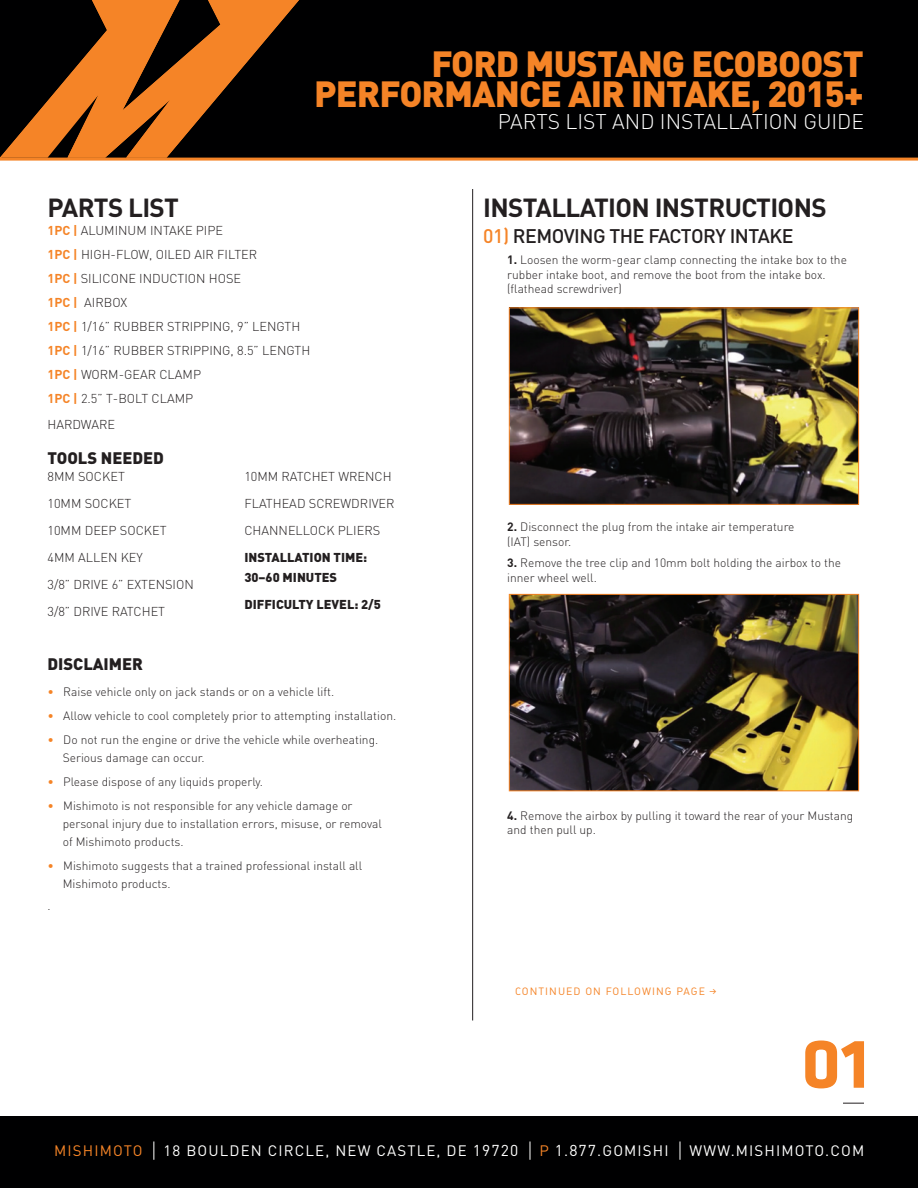
<style>
.page{position:relative;width:918px;height:1188px;background:#fff}
.page>*{position:absolute;margin:0;border:0;box-sizing:border-box;transform-origin:0 0}
.t1{font:700 72px "Klavika";color:#f58427}
.t2{font:900 36px/30px "DIN";letter-spacing:-.025em;color:#f58427;text-align:right}
.t3{font:700 25.95px "DIN";letter-spacing:-.025em;color:#231f20}
.t4{font:300 21px "DIN";color:#fff}
.t5{font:500 19.5px "DIN";letter-spacing:-.025em;color:#231f20}
.t6{font:900 16.5px "DIN";color:#231f20}
.t7{font:15px "DIN";letter-spacing:.075em;color:#fff}
.t8{font:15px "DIN";letter-spacing:.075em;color:#f58427}
.t9{font:300 12.75px/24px "DIN";color:#231f20}
.t10{font:900 12.75px/27px "DIN";color:#231f20}
.t11{font:300 12px/14.4px "DIN";color:#231f20}
.t12{font:10.5px "DIN Regular Alternate";letter-spacing:.1em;color:#f58427}
.s1{font-weight:700;color:#f58427}
.s2{color:#f58427}
.s3{font-weight:700}
.s4{font-family:"Klavika Regular Arrows"}
.s5{font-size:15.6px}
</style>
<div class="page">
<div style="left:0;top:0;width:918px;height:161px;background:#000001"></div>
<svg style="left:843px;top:1103px;width:21px;height:1px"></svg>
<hr style="left:472px;top:189px;width:1px;height:831px;background:#231f20">
<svg style="left:0;top:0;width:299px;height:158px;background:#753f13"></svg>
<img style="left:511px;top:310px;width:346px;height:193px">
<div style="left:509px;top:308px;width:350px;height:197px;border:1px solid #f58427"></div>
<img style="left:511px;top:596px;width:346px;height:193px">
<div style="left:509px;top:594px;width:350px;height:197px;border:1px solid #f58427"></div>
<div style="left:0;top:1117px;width:918px;height:71px;background:#000001"></div>
<svg style="left:154px;top:1141px;width:1px;height:19px"></svg>
<svg style="left:530px;top:1141px;width:1px;height:19px"></svg>
<svg style="left:680px;top:1141px;width:1px;height:19px"></svg>
<h2 class="t2" style="left:314px;top:47px;width:551px">FORD MUSTANG ECOBOOST<br>PERFORMANCE AIR INTAKE, 2015+</h2>
<h3 class="t4" style="left:498px;top:108px;width:368px">PARTS LIST AND INSTALLATION GUIDE</h3>
<h3 class="t3" style="left:48px;top:191px;width:133px">PARTS LIST</h3>
<p class="t9" style="left:48px;top:218px;width:264px"><span class="s1">1PC |</span> ALUMINUM INTAKE PIPE<br><span class="s1">1PC |</span> HIGH-FLOW, OILED AIR FILTER<br><span class="s1">1PC |</span> SILICONE INDUCTION HOSE<br><span class="s1">1PC |</span> AIRBOX<br><span class="s1">1PC |</span> 1/16” RUBBER STRIPPING, 9” LENGTH<br><span class="s1">1PC |</span> 1/16” RUBBER STRIPPING, 8.5” LENGTH<br><span class="s1">1PC |</span> WORM-GEAR CLAMP<br><span class="s1">1PC |</span> 2.5” T-BOLT CLAMP</p>
<p class="t9" style="left:48px;top:412px;width:69px">HARDWARE</p>
<h3 class="t6" style="left:48px;top:447px;width:116px">TOOLS NEEDED</h3>
<h3 class="t3" style="left:483px;top:191px;width:345px">INSTALLATION INSTRUCTIONS</h3>
<h3 class="t5" style="left:483px;top:223px;width:312px"><span class="s2">01)</span> REMOVING THE FACTORY INTAKE</h3>
<p class="t11" style="left:507px;top:253px;width:341px"><span class="s3">1.</span> Loosen the worm-gear clamp connecting the intake box to the rubber intake boot, and remove the boot from the intake box. (flathead screwdriver)</p>
<p class="t9" style="left:48px;top:463px;width:148px;line-height:27px">8MM SOCKET<br>10MM SOCKET<br>10MM DEEP SOCKET<br>4MM ALLEN KEY<br>3/8” DRIVE 6” EXTENSION<br>3/8” DRIVE RATCHET</p>
<p class="t9" style="left:244px;top:463px;width:152px;line-height:27px">10MM RATCHET WRENCH<br>FLATHEAD SCREWDRIVER<br>CHANNELLOCK PLIERS</p>
<p class="t10" style="left:244px;top:543px;width:9px">INSTALLATION</p>
<p class="t10" style="left:334px;top:543px;width:9px">TIME</p>
<p class="t10" style="left:363px;top:543px;width:6px">:</p>
<p class="t10" style="left:244px;top:563px;width:47px">30–60 MINUTES<br>DIFFICULT</p>
<p class="t10" style="left:306px;top:590px;width:76px">Y LEVEL : 2/5</p>
<h3 class="t6" style="left:48px;top:653px;width:97px">DISCLAIMER</h3>
<p class="t11" style="left:48px;top:684px;width:288px"><span class="s2">•</span> Raise vehicle only on jack stands or on a vehicle lift.</p>
<p class="t11" style="left:48px;top:708px;width:350px"><span class="s2">•</span> Allow vehicle to cool completely prior to attempting installation.</p>
<p class="t11" style="left:63px;top:730px;width:317px;line-height:18px;text-indent:-15px"><span class="s2">•</span> Do not run the engine or drive the vehicle while overheating.<br>Serious damage can occur.</p>
<p class="t11" style="left:48px;top:774px;width:217px"><span class="s2">•</span> Please dispose of any liquids properly.</p>
<p class="t11" style="left:63px;top:796px;width:321px;line-height:18px;text-indent:-15px"><span class="s2">•</span> Mishimoto is not responsible for any vehicle damage or personal injury due to installation errors, misuse, or removal of Mishimoto products.</p>
<p class="t11" style="left:63px;top:856px;width:301px;line-height:18px;text-indent:-15px"><span class="s2">•</span> Mishimoto suggests that a trained professional install all<br>Mishimoto products.</p>
<p class="t11" style="left:48px;top:898px;width:5px">.</p>
<p class="t11" style="left:507px;top:519px;width:289px"><span class="s3">2.</span> Disconnect the plug from the intake air temperature (IAT) sensor.</p>
<p class="t11" style="left:507px;top:556px;width:335px"><span class="s3">3.</span> Remove the tree clip and 10mm bolt holding the airbox to the inner wheel well.</p>
<p class="t11" style="left:507px;top:808px;width:348px"><span class="s3">4.</span> Remove the airbox by pulling it toward the rear of your Mustang and then pull up.</p>
<p class="t12" style="left:515px;top:985px;width:203px">CONTINUED ON FOLLOWING PAGE <span class="s4">b</span></p>
<h1 class="t1" style="left:801px;top:1025px;width:69px">01</h1>
<p class="t8" style="left:54px;top:1142px;width:90px">MISHIMOTO</p>
<p class="t7" style="left:164px;top:1142px;width:356px">18 BOULDEN CI RCLE, N EW CASTLE, DE <span class="s5">19720</span></p>
<p class="t7" style="left:539px;top:1142px;width:131px"><span class="s2">P</span> <span class="s5">1</span>.<span class="s5">877</span>.GOMISHI</p>
<p class="t7" style="left:690px;top:1142px;width:15px">WWW</p>
<p class="t7" style="left:731px;top:1142px;width:135px">.MISHIMOTO.COM</p>
</div>
